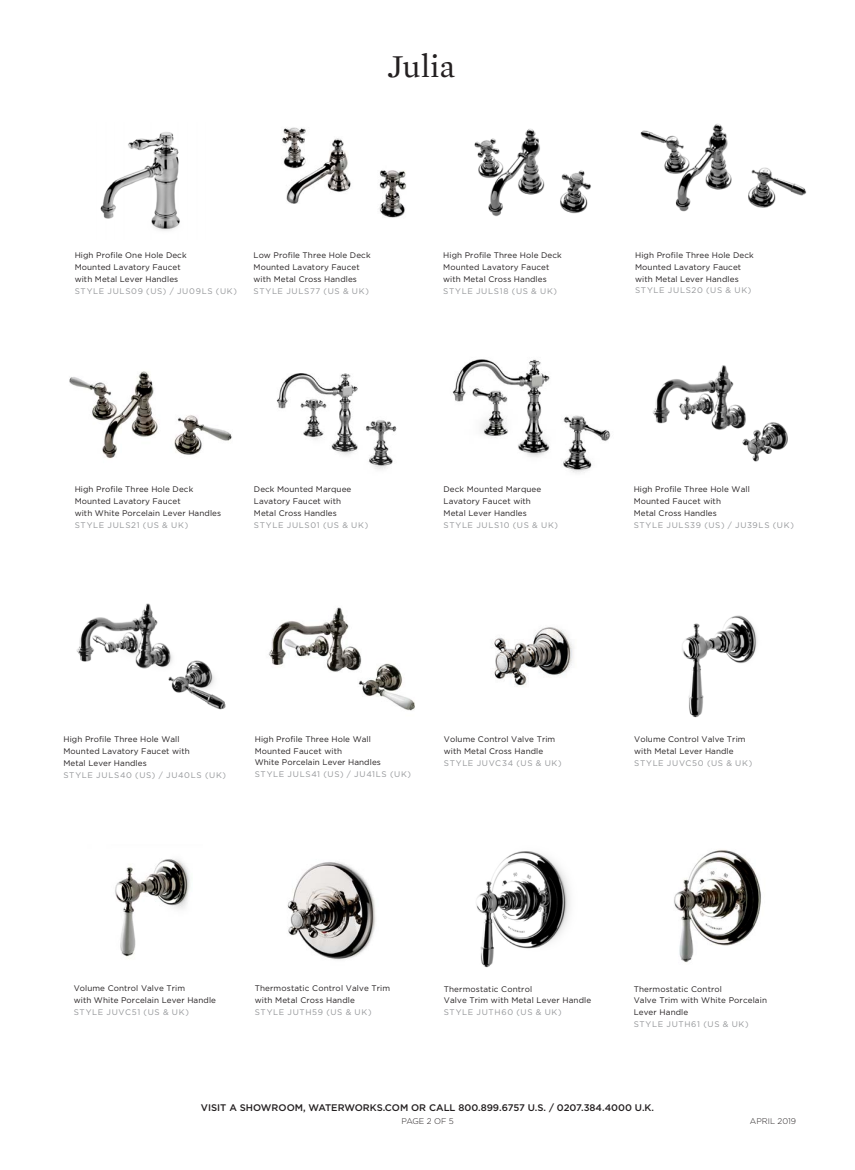
<style>
.page{position:relative;width:855px;height:1170px;background:#fff}
.page>*{position:absolute;margin:0;border:0;box-sizing:border-box;transform-origin:0 0}
.t1{font:32.5px "Mercury Text G1";color:#231f20}
.t2{font:500 9.62px "Gotham";color:#231f20}
.t3{font:300 8.25px "Gotham";color:#231f20}
.Text__LIGHT_-_6_5_9{font:8.12px/11.9px "Gotham";letter-spacing:.01em;color:#231f20}
.Text__product_number{font:8.12px "Gotham";letter-spacing:.085em;color:#939598}
</style>
<div class="page">
<img style="left:452px;top:359px;width:159px;height:114px">
<img style="left:76px;top:603px;width:150px;height:107px">
<img style="left:268px;top:607px;width:147px;height:104px">
<img style="left:652px;top:365px;width:136px;height:97px">
<img style="left:494px;top:627px;width:79px;height:60px">
<img style="left:682px;top:615px;width:75px;height:103px">
<img style="left:115px;top:859px;width:75px;height:98px">
<img style="left:282px;top:127px;width:125px;height:91px">
<img style="left:100px;top:132px;width:80px;height:99px">
<img style="left:474px;top:129px;width:117px;height:88px">
<img style="left:69px;top:371px;width:163px;height:88px">
<img style="left:276px;top:373px;width:121px;height:96px">
<img style="left:640px;top:123px;width:167px;height:89px">
<img style="left:287px;top:862px;width:89px;height:98px">
<img style="left:476px;top:851px;width:94px;height:117px">
<img style="left:674px;top:850px;width:87px;height:113px">
<h1 class="t1" style="left:387px;top:43px;width:69px">Julia</h1>
<p class="Text__LIGHT_-_6_5_9" style="left:75px;top:249px;width:113px">High Profile One Hole Deck<br>Mounted Lavatory Faucet with Metal Lever Handles</p>
<p class="Text__product_number" style="left:75px;top:286px;width:164px">STYLE JULS09 (US) / JU09LS (UK)</p>
<p class="Text__LIGHT_-_6_5_9" style="left:254px;top:249px;width:119px">Low Profile Three Hole Deck<br>Mounted Lavatory Faucet with Metal Cross Handles</p>
<p class="Text__product_number" style="left:254px;top:286px;width:117px">STYLE JULS77 (US &amp; UK)</p>
<p class="Text__LIGHT_-_6_5_9" style="left:443px;top:249px;width:120px">High Profile Three Hole Deck<br>Mounted Lavatory Faucet with Metal Cross Handles</p>
<p class="Text__product_number" style="left:443px;top:286px;width:115px">STYLE JULS18 (US &amp; UK)</p>
<p class="Text__LIGHT_-_6_5_9" style="left:635px;top:249px;width:120px">High Profile Three Hole Deck<br>Mounted Lavatory Faucet with Metal Lever Handles</p>
<p class="Text__product_number" style="left:635px;top:285px;width:118px">STYLE JULS20 (US &amp; UK)</p>
<p class="Text__LIGHT_-_6_5_9" style="left:75px;top:483px;width:148px">High Profile Three Hole Deck<br>Mounted Lavatory Faucet<br>with White Porcelain Lever Handles</p>
<p class="Text__product_number" style="left:75px;top:520px;width:115px">STYLE JULS21 (US &amp; UK)</p>
<p class="Text__LIGHT_-_6_5_9" style="left:254px;top:483px;width:99px">Deck Mounted Marquee<br>Lavatory Faucet with<br>Metal Cross Handles</p>
<p class="Text__product_number" style="left:254px;top:520px;width:116px">STYLE JULS01 (US &amp; UK)</p>
<p class="Text__LIGHT_-_6_5_9" style="left:444px;top:483px;width:99px">Deck Mounted Marquee<br>Lavatory Faucet with<br>Metal Lever Handles</p>
<p class="Text__product_number" style="left:444px;top:520px;width:116px">STYLE JULS10 (US &amp; UK)</p>
<p class="Text__LIGHT_-_6_5_9" style="left:634px;top:483px;width:118px">High Profile Three Hole Wall<br>Mounted Faucet with<br>Metal Cross Handles</p>
<p class="Text__product_number" style="left:634px;top:520px;width:162px">STYLE JULS39 (US) / JU39LS (UK)</p>
<p class="Text__LIGHT_-_6_5_9" style="left:63px;top:733px;width:128px">High Profile Three Hole Wall<br>Mounted Lavatory Faucet with<br>Metal Lever Handles</p>
<p class="Text__product_number" style="left:63px;top:770px;width:164px">STYLE JULS40 (US) / JU40LS (UK)</p>
<p class="Text__LIGHT_-_6_5_9" style="left:255px;top:733px;width:128px">High Profile Three Hole Wall<br>Mounted Faucet with<br>White Porcelain Lever Handles</p>
<p class="Text__product_number" style="left:255px;top:769px;width:158px">STYLE JULS41 (US) / JU41LS (UK)</p>
<p class="Text__LIGHT_-_6_5_9" style="left:444px;top:733px;width:113px">Volume Control Valve Trim with Metal Cross Handle</p>
<p class="Text__product_number" style="left:444px;top:758px;width:119px">STYLE JUVC34 (US &amp; UK)</p>
<p class="Text__LIGHT_-_6_5_9" style="left:634px;top:733px;width:113px">Volume Control Valve Trim with Metal Lever Handle</p>
<p class="Text__product_number" style="left:634px;top:758px;width:120px">STYLE JUVC50 (US &amp; UK)</p>
<p class="Text__LIGHT_-_6_5_9" style="left:74px;top:982px;width:144px">Volume Control Valve Trim<br>with White Porcelain Lever Handle</p>
<p class="Text__product_number" style="left:74px;top:1007px;width:117px">STYLE JUVC51 (US &amp; UK)</p>
<p class="Text__LIGHT_-_6_5_9" style="left:255px;top:982px;width:137px">Thermostatic Control Valve Trim with Metal Cross Handle</p>
<p class="Text__product_number" style="left:255px;top:1007px;width:118px">STYLE JUTH59 (US &amp; UK)</p>
<p class="Text__LIGHT_-_6_5_9" style="left:444px;top:983px;width:90px">Thermostatic Control</p>
<p class="Text__LIGHT_-_6_5_9" style="left:444px;top:994px;width:149px">Valve Trim with Metal Lever Handle</p>
<p class="Text__product_number" style="left:444px;top:1007px;width:119px">STYLE JUTH60 (US &amp; UK)</p>
<p class="Text__LIGHT_-_6_5_9" style="left:634px;top:983px;width:90px">Thermostatic Control</p>
<p class="Text__LIGHT_-_6_5_9" style="left:634px;top:994px;width:135px">Valve Trim with White Porcelain<br>Lever Handle</p>
<p class="Text__product_number" style="left:634px;top:1019px;width:117px">STYLE JUTH61 (US &amp; UK)</p>
<p class="t2" style="left:201px;top:1101px;width:455px">VISIT A SHOWROOM, WATERWORKS.COM OR CALL 800.899.6757 U.S. / 0207.384.4000 U.K.</p>
<p class="t3" style="left:401px;top:1115px;width:54px">PAGE 2 OF 5</p>
<p class="t3" style="left:750px;top:1115px;width:48px">APRIL 2019</p>
</div>
